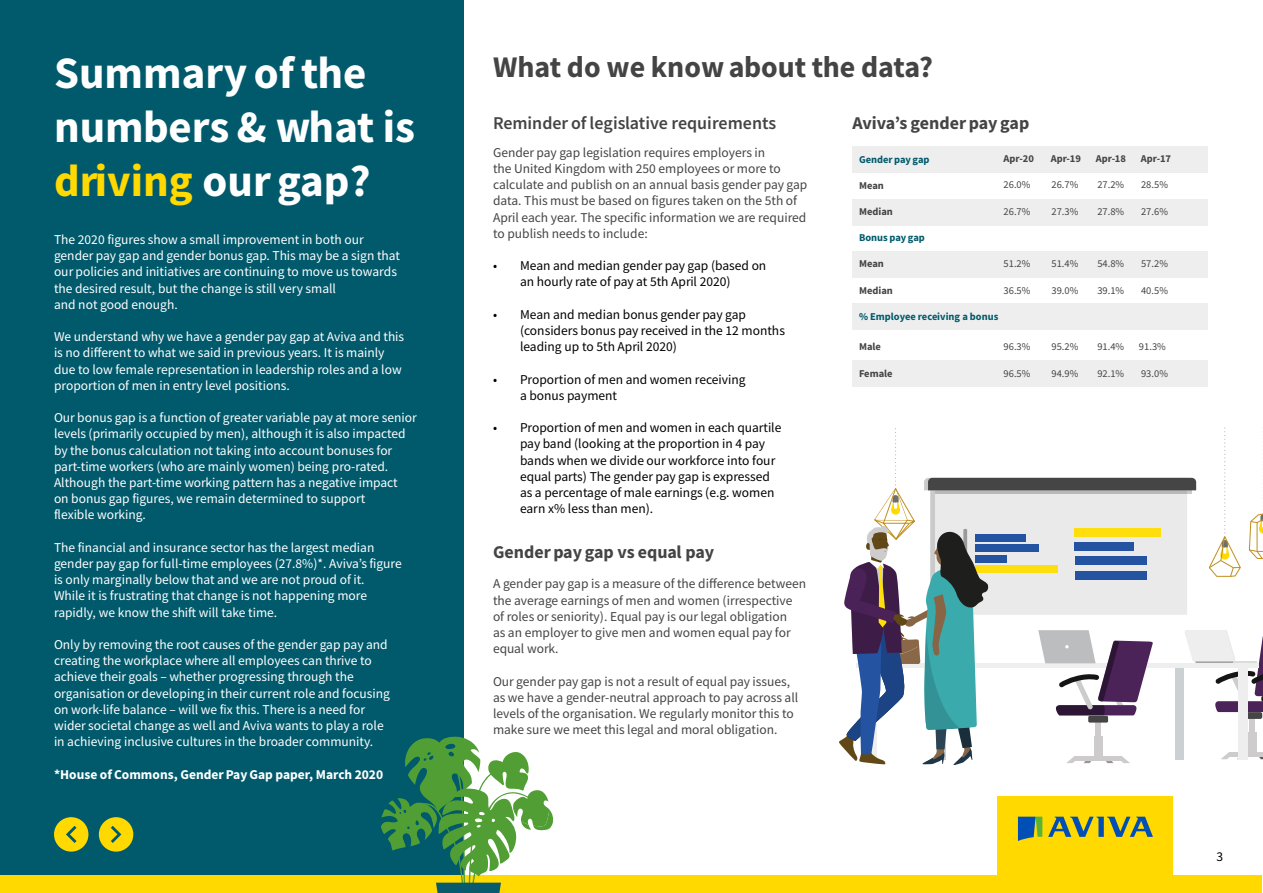
<style>
.page{position:relative;width:1263px;height:893px;background:#fff}
.page>*{position:absolute;margin:0;border:0;box-sizing:border-box;transform-origin:0 0}
.t1{font:45px/54px "Source Sans Variable";letter-spacing:.045em;color:#fff}
.t2{font:30px "Source Sans Variable";letter-spacing:.045em;color:#444}
.t3{font:18px "Source Sans Variable";letter-spacing:.04em;color:#444}
.t4{font:13.5px/16.2px "Source Sans Variable";letter-spacing:.02em;color:#fff}
.t5{font:13.5px/16.2px "Source Sans Variable";letter-spacing:.02em;color:#444}
.t6{font:13.5px/16.2px "Source Sans Variable";letter-spacing:.02em;color:#000}
.t7{font:13.5px "Source Sans Variable";letter-spacing:.04em;color:#fff}
.t8{font:10.5px "Source Sans Variable";letter-spacing:.035em;color:#444}
.t9{font:10.5px "Source Sans Variable";letter-spacing:.04em;color:#005a6c}
.s1{color:#ffd900}
</style>
<div class="page">
<div style="left:0;top:0;width:463px;height:893px;background:#005a6c"></div>
<div style="left:998px;top:796px;width:175px;height:81px;background:#ffd900"></div>
<svg style="left:1048px;top:817px;width:105px;height:20px"></svg>
<svg style="left:1018px;top:817px;width:24px;height:24px"></svg>
<div style="left:1px;top:876px;width:1261px;height:17px;background:#ffd900"></div>
<div style="left:852px;top:147px;width:355px;height:26px;background:#eee"></div>
<div style="left:852px;top:199px;width:355px;height:26px;background:#eee"></div>
<div style="left:852px;top:251px;width:355px;height:27px;background:#eee"></div>
<div style="left:852px;top:304px;width:355px;height:26px;background:#eee"></div>
<div style="left:852px;top:361px;width:355px;height:26px;background:#eee"></div>
<svg style="left:839px;top:427px;width:424px;height:338px"></svg>
<svg style="left:381px;top:736px;width:173px;height:157px"></svg>
<svg style="left:54px;top:817px;width:34px;height:35px"></svg>
<svg style="left:99px;top:817px;width:34px;height:35px"></svg>
<h1 class="t1" style="left:54px;top:46px;width:361px">Summary of the numbers &amp; what is <span class="s1">driving</span> our gap?</h1>
<p class="t4" style="left:54px;top:232px;width:347px">The 2020 figures show a small improvement in both our gender pay gap and gender bonus gap. This may be a sign that our policies and initiatives are continuing to move us towards the desired result, but the change is still very small<br>and not good enough.</p>
<p class="t4" style="left:54px;top:329px;width:351px">We understand why we have a gender pay gap at Aviva and this is no different to what we said in previous years. It is mainly due to low female representation in leadership roles and a low proportion of men in entry level positions.</p>
<p class="t4" style="left:54px;top:410px;width:364px">Our bonus gap is a function of greater variable pay at more senior levels (primarily occupied by men), although it is also impacted by the bonus calculation not taking into account bonuses for part-time workers (who are mainly women) being pro-rated.<br>Although the part-time working pattern has a negative impact<br>on bonus gap figures, we remain determined to support<br>flexible working.</p>
<p class="t4" style="left:54px;top:539px;width:349px">The financial and insurance sector has the largest median gender pay gap for full-time employees (27.8%)*. Aviva’s figure is only marginally below that and we are not proud of it.<br>While it is frustrating that change is not happening more rapidly, we know the shift will take time.</p>
<p class="t4" style="left:54px;top:637px;width:337px">Only by removing the root causes of the gender gap pay and creating the workplace where all employees can thrive to achieve their goals – whether progressing through the organisation or developing in their current role and focusing on work-life balance – will we fix this. There is a need for wider societal change as well and Aviva wants to play a role in achieving inclusive cultures in the broader community.</p>
<p class="t7" style="left:54px;top:766px;width:330px">*House of Commons, Gender Pay Gap paper, March 2020</p>
<h2 class="t2" style="left:493px;top:48px;width:439px">What do we know about the data?</h2>
<h3 class="t3" style="left:493px;top:112px;width:284px">Reminder of legislative requirements</h3>
<p class="t5" style="left:493px;top:144px;width:316px">Gender pay gap legislation requires employers in<br>the United Kingdom with 250 employees or more to calculate and publish on an annual basis gender pay gap data. This must be based on figures taken on the 5th of April each year. The specific information we are required to publish needs to include:</p>
<p class="t6" style="left:520px;top:258px;width:248px;text-indent:-27px">• Mean and median gender pay gap (based on an hourly rate of pay at 5th April 2020)</p>
<p class="t6" style="left:520px;top:306px;width:266px;text-indent:-27px">• Mean and median bonus gender pay gap (considers bonus pay received in the 12 months leading up to 5th April 2020)</p>
<p class="t6" style="left:520px;top:371px;width:227px;text-indent:-27px">• Proportion of men and women receiving a bonus payment</p>
<p class="t6" style="left:520px;top:420px;width:263px;text-indent:-27px">• Proportion of men and women in each quartile pay band (looking at the proportion in 4 pay bands when we divide our workforce into four equal parts) The gender pay gap is expressed as a percentage of male earnings (e.g. women earn x% less than men).</p>
<h3 class="t3" style="left:493px;top:541px;width:221px">Gender pay gap vs equal pay</h3>
<p class="t5" style="left:493px;top:576px;width:314px">A gender pay gap is a measure of the difference between the average earnings of men and women (irrespective of roles or seniority). Equal pay is our legal obligation<br>as an employer to give men and women equal pay for equal work.</p>
<p class="t5" style="left:493px;top:673px;width:306px">Our gender pay gap is not a result of equal pay issues, as we have a gender-neutral approach to pay across all levels of the organisation. We regularly monitor this to make sure we meet this legal and moral obligation.</p>
<h3 class="t3" style="left:852px;top:112px;width:178px">Aviva’s gender pay gap</h3>
<p class="t8" style="left:1003px;top:152px;width:31px">Apr-20</p>
<p class="t8" style="left:1051px;top:152px;width:31px">Apr-19</p>
<p class="t8" style="left:1096px;top:152px;width:31px">Apr-18</p>
<p class="t8" style="left:1141px;top:152px;width:31px">Apr-17</p>
<p class="t8" style="left:859px;top:179px;width:26px">Mean</p>
<p class="t8" style="left:1003px;top:179px;width:28px">26.0%</p>
<p class="t8" style="left:1051px;top:179px;width:28px">26.7%</p>
<p class="t8" style="left:1097px;top:179px;width:28px">27.2%</p>
<p class="t8" style="left:1141px;top:179px;width:28px">28.5%</p>
<p class="t8" style="left:859px;top:205px;width:35px">Median</p>
<p class="t9" style="left:859px;top:153px;width:72px">Gender pay gap</p>
<p class="t8" style="left:1003px;top:205px;width:28px">26.7%</p>
<p class="t8" style="left:1051px;top:205px;width:28px">27.3%</p>
<p class="t8" style="left:1097px;top:205px;width:28px">27.8%</p>
<p class="t8" style="left:1141px;top:205px;width:28px">27.6%</p>
<p class="t9" style="left:859px;top:231px;width:67px">Bonus pay gap</p>
<p class="t8" style="left:859px;top:258px;width:26px">Mean</p>
<p class="t8" style="left:859px;top:284px;width:35px">Median</p>
<p class="t8" style="left:1003px;top:257px;width:28px">51.2%</p>
<p class="t8" style="left:1051px;top:257px;width:28px">51.4%</p>
<p class="t8" style="left:1097px;top:257px;width:28px">54.8%</p>
<p class="t8" style="left:1141px;top:257px;width:28px">57.2%</p>
<p class="t8" style="left:1003px;top:284px;width:28px">36.5%</p>
<p class="t8" style="left:1051px;top:284px;width:28px">39.0%</p>
<p class="t8" style="left:1097px;top:284px;width:28px">39.1%</p>
<p class="t8" style="left:1141px;top:284px;width:28px">40.5%</p>
<p class="t9" style="left:859px;top:310px;width:140px">% Employee receiving a bonus</p>
<p class="t8" style="left:859px;top:340px;width:23px">Male</p>
<p class="t8" style="left:859px;top:367px;width:35px">Female</p>
<p class="t8" style="left:1003px;top:340px;width:28px">96.3%</p>
<p class="t8" style="left:1051px;top:340px;width:28px">95.2%</p>
<p class="t8" style="left:1097px;top:340px;width:28px">91.4%</p>
<p class="t8" style="left:1139px;top:340px;width:28px">91.3%</p>
<p class="t8" style="left:1003px;top:367px;width:28px">96.5%</p>
<p class="t8" style="left:1051px;top:367px;width:28px">94.9%</p>
<p class="t8" style="left:1097px;top:367px;width:28px">92.1%</p>
<p class="t8" style="left:1141px;top:367px;width:28px">93.0%</p>
<p class="t6" style="left:1216px;top:848px;width:8px">3</p>
</div>
